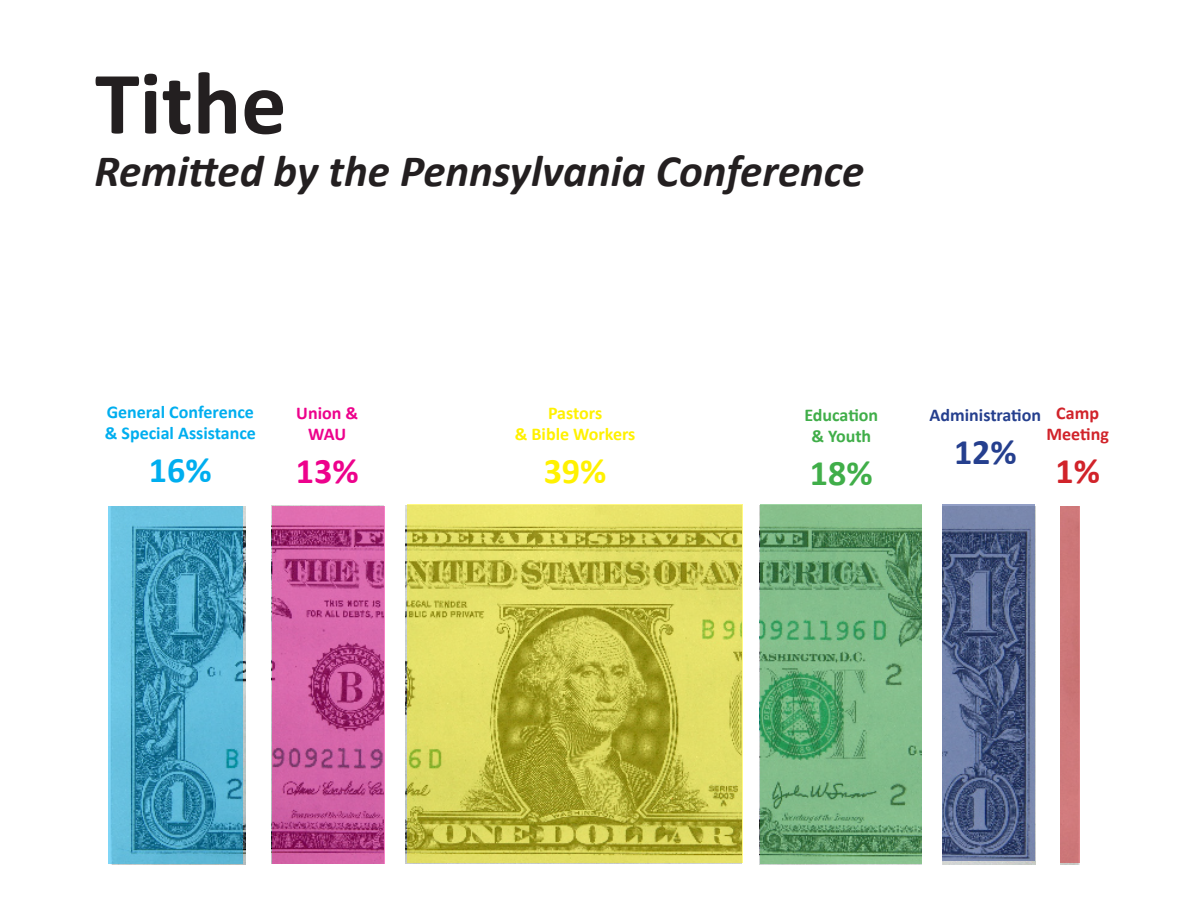
<style>
.page{position:relative;width:1188px;height:918px;background:#fff}
.page>*{position:absolute;margin:0;border:0;box-sizing:border-box;transform-origin:0 0}
.t1{font:700 90px "Calibri";color:#231f20}
.t2{font:italic 700 45px "Calibri";color:#231f20}
.t3{font:700 36px "Calibri";color:#00aeef}
.t4{font:700 36px "Calibri";color:#ed028c}
.t5{font:700 36px "Calibri";color:#fff101}
.t6{font:700 36px "Calibri";color:#40ae49}
.t7{font:700 36px "Calibri";color:#253f8e}
.t8{font:700 36px "Calibri";color:#d1232a}
.t9{font:700 18px "Calibri";color:#00aeef}
.t10{font:700 18px "Calibri";color:#fff101}
.t11{font:700 18px "Calibri";color:#40ae49}
.t12{font:700 18px "Calibri";color:#253f8e}
.t13{font:700 18px "Calibri";color:#d1232a}
.t14{font:700 18px "Calibri";color:#ed028c}
</style>
<div class="page">
<img style="left:111px;top:507px;width:135px;height:358px">
<svg style="left:108px;top:507px;width:135px;height:357px"></svg>
<svg style="left:272px;top:507px;width:112px;height:357px;fill:#d262a7"></svg>
<svg style="left:407px;top:504px;width:336px;height:359px"></svg>
<svg style="left:760px;top:504px;width:162px;height:360px;fill:#80bb89"></svg>
<svg style="left:942px;top:504px;width:93px;height:357px"></svg>
<div style="left:1061px;top:507px;width:19px;height:356px;background:#cd7879"></div>
<p class="t1" style="left:95px;top:46px;width:193px">Tithe</p>
<p class="t2" style="left:94px;top:143px;width:771px">Remitted by the Pennsylvania Conference</p>
<p class="t9" style="left:107px;top:400px;width:149px">General Conference</p>
<p class="t9" style="left:105px;top:422px;width:153px">&amp; Special Assistance</p>
<p class="t3" style="left:149px;top:448px;width:64px">16%</p>
<p class="t14" style="left:296px;top:401px;width:63px">Union &amp;</p>
<p class="t14" style="left:308px;top:423px;width:39px">WAU</p>
<p class="t4" style="left:296px;top:448px;width:64px">13%</p>
<p class="t10" style="left:548px;top:401px;width:56px">Pastors</p>
<p class="t10" style="left:515px;top:423px;width:122px">&amp; Bible Workers</p>
<p class="t5" style="left:544px;top:448px;width:64px">39%</p>
<p class="t11" style="left:804px;top:403px;width:75px">Education</p>
<p class="t11" style="left:811px;top:425px;width:61px">&amp; Youth</p>
<p class="t6" style="left:810px;top:451px;width:64px">18%</p>
<p class="t13" style="left:1056px;top:401px;width:44px">Camp</p>
<p class="t13" style="left:1046px;top:423px;width:64px">Meeting</p>
<p class="t8" style="left:1055px;top:448px;width:46px">1%</p>
<p class="t12" style="left:930px;top:403px;width:113px">Administration</p>
<p class="t7" style="left:954px;top:429px;width:64px">12%</p>
</div>
